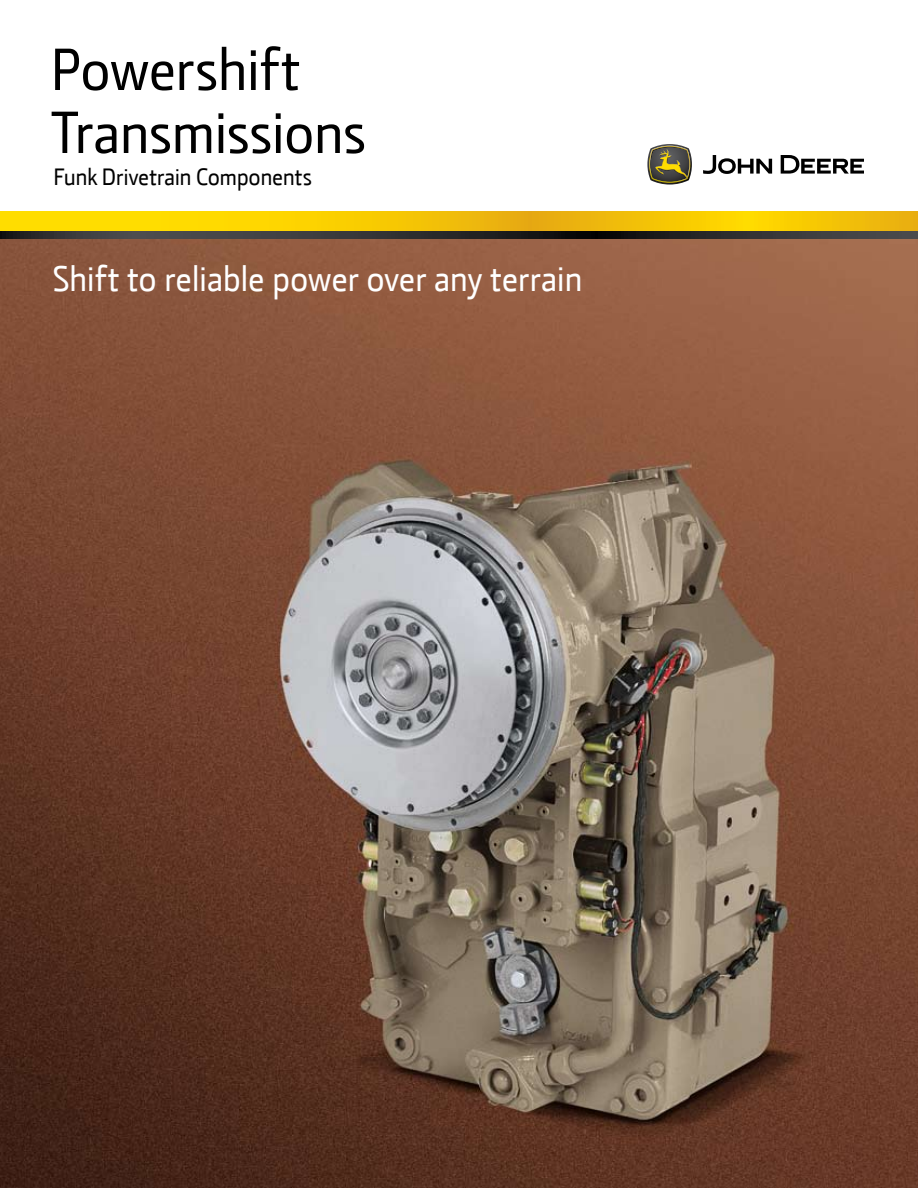
<style>
.page{position:relative;width:918px;height:1188px;background:#fff}
.page>*{position:absolute;margin:0;border:0;box-sizing:border-box;transform-origin:0 0}
.t1{font:60px/63px "JD Sans";letter-spacing:-.015em;color:#000}
.t2{font:36px "JD Sans";letter-spacing:-.01em;color:#fff}
.t3{font:24px "JD Sans";letter-spacing:-.015em;color:#000}
</style>
<div class="page">
<img style="left:0;top:238px;width:918px;height:950px">
<svg style="left:0;top:212px;width:918px;height:20px;background:#edc207"></svg>
<svg style="left:0;top:232px;width:918px;height:6px;background:#303032"></svg>
<svg style="left:703px;top:155px;width:161px;height:19px"></svg>
<svg style="left:647px;top:144px;width:45px;height:41px;background:#7c7757"></svg>
<h1 class="t1" style="left:51px;top:36px;width:317px">Powershift<br>Transmissions</h1>
<p class="t3" style="left:54px;top:161px;width:260px">Funk Drivetrain Components</p>
<p class="t2" style="left:53px;top:256px;width:531px">Shift to reliable power over any terrain</p>
</div>
